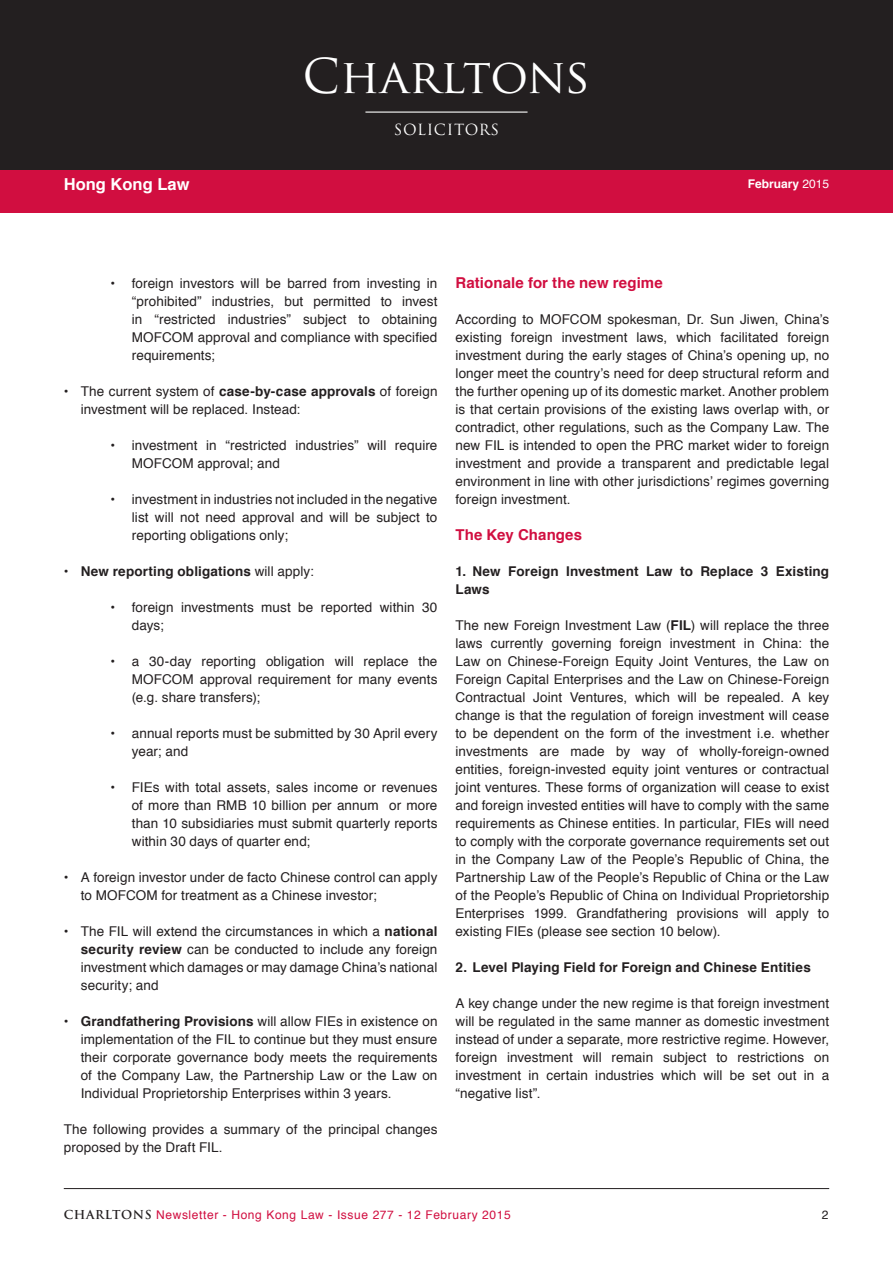
<style>
.page{position:relative;width:893px;height:1263px;background:#fff}
.page>*{position:absolute;margin:0;border:0;box-sizing:border-box;transform-origin:0 0}
.t1{font:46.8px "Trajan Pro";color:#fff}
.t2{font:700 16.5px "Helvetica";color:#fff}
.body__Subtitle_1{font:700 15px "Helvetica";letter-spacing:.01em;color:#d10e40}
.t3{font:15px "Trajan Pro";letter-spacing:.04em;color:#fff}
.body_text{font:13.5px/18px "Helvetica";letter-spacing:.01em;color:#231f20;text-align:justify}
.body_text_i_heading{font:700 13.5px/18px "Helvetica";letter-spacing:.01em;color:#231f20}
.t4{font:12px "Helvetica";letter-spacing:.05em;color:#d10e40}
.t5{font:700 12px "Helvetica";color:#fff}
.t6{font:12px "Helvetica";color:#231f20}
.s1{font-weight:400}
.s2{font-weight:700}
.s3{font-family:"Trajan Pro";font-weight:700;color:#231f20}
</style>
<div class="page">
<div style="left:0;top:194px;width:893px;height:19px;background:#d10e40"></div>
<hr style="left:64px;top:1188px;width:765px;height:1px;background:#231f20">
<div style="left:0;top:0;width:893px;height:170px;background:#231f20"></div>
<div style="left:0;top:170px;width:893px;height:32px;background:#d10e40"></div>
<hr style="left:365px;top:112px;width:162px;height:1px;background:#fff">
<p class="t2" style="left:64px;top:171px;width:127px">Hong Kong Law</p>
<h1 class="t1" style="left:303px;top:47px;width:289px">Charltons</h1>
<p class="t3" style="left:394px;top:120px;width:107px">SOLICITORS</p>
<p class="t5" style="left:748px;top:174px;width:83px">February <span class="s1">2015</span></p>
<p class="body_text" style="left:132px;top:275px;width:307px;text-indent:-21px"><span class="s2">•</span> foreign investors will be barred from investing in “prohibited” industries, but permitted to invest in “restricted industries” subject to obtaining MOFCOM approval and compliance with specified requirements;</p>
<p class="body_text" style="left:81px;top:383px;width:358px;text-indent:-17px"><span class="s2">•</span> The current system of <span class="s2">case-by-case approvals</span> of foreign investment will be replaced. Instead:</p>
<p class="body_text" style="left:132px;top:437px;width:307px;text-indent:-21px"><span class="s2">•</span> investment in “restricted industries” will require<br>MOFCOM approval; and</p>
<p class="body_text" style="left:132px;top:491px;width:307px;text-indent:-21px"><span class="s2">•</span> investment in industries not included in the negative list will not need approval and will be subject to reporting obligations only;</p>
<p class="body_text_i_heading" style="left:64px;top:562px;width:252px">• New reporting obligations <span class="s1">will apply:</span></p>
<p class="body_text" style="left:132px;top:599px;width:307px;text-indent:-21px"><span class="s2">•</span> foreign investments must be reported within 30 days;</p>
<p class="body_text" style="left:132px;top:653px;width:307px;text-indent:-21px"><span class="s2">•</span> a 30-day reporting obligation will replace the MOFCOM approval requirement for many events (e.g. share transfers);</p>
<p class="body_text" style="left:132px;top:725px;width:307px;text-indent:-21px"><span class="s2">•</span> annual reports must be submitted by 30 April every year; and</p>
<p class="body_text" style="left:132px;top:779px;width:307px;text-indent:-21px"><span class="s2">•</span> FIEs with total assets, sales income or revenues of more than RMB 10 billion per annum or more than 10 subsidiaries must submit quarterly reports within 30 days of quarter end;</p>
<p class="body_text" style="left:81px;top:869px;width:358px;text-indent:-17px"><span class="s2">•</span> A foreign investor under de facto Chinese control can apply to MOFCOM for treatment as a Chinese investor;</p>
<p class="body_text" style="left:81px;top:923px;width:358px;text-indent:-17px"><span class="s2">•</span> The FIL will extend the circumstances in which a <span class="s2">national security review</span> can be conducted to include any foreign investment which damages or may damage China’s national security; and</p>
<p class="body_text" style="left:81px;top:1013px;width:358px;text-indent:-17px"><span class="s2">• Grandfathering Provisions</span> will allow FIEs in existence on implementation of the FIL to continue but they must ensure their corporate governance body meets the requirements of the Company Law, the Partnership Law or the Law on Individual Proprietorship Enterprises within 3 years.</p>
<p class="body_text" style="left:64px;top:1121px;width:375px">The following provides a summary of the principal changes proposed by the Draft FIL.</p>
<p class="body__Subtitle_1" style="left:455px;top:271px;width:209px">Rationale for the new regime</p>
<p class="body_text" style="left:455px;top:311px;width:375px">According to MOFCOM spokesman, Dr. Sun Jiwen, China’s existing foreign investment laws, which facilitated foreign investment during the early stages of China’s opening up, no longer meet the country’s need for deep structural reform and the further opening up of its domestic market. Another problem is that certain provisions of the existing laws overlap with, or contradict, other regulations, such as the Company Law. The new FIL is intended to open the PRC market wider to foreign investment and provide a transparent and predictable legal environment in line with other jurisdictions’ regimes governing foreign investment.</p>
<p class="body__Subtitle_1" style="left:455px;top:523px;width:128px">The Key Changes</p>
<p class="body_text_i_heading" style="left:455px;top:562px;width:375px">1. New Foreign Investment Law to Replace 3 Existing<br>Laws</p>
<p class="body_text" style="left:455px;top:617px;width:375px">The new Foreign Investment Law (<span class="s2">FIL</span>) will replace the three laws currently governing foreign investment in China: the Law on Chinese-Foreign Equity Joint Ventures, the Law on Foreign Capital Enterprises and the Law on Chinese-Foreign Contractual Joint Ventures, which will be repealed. A key change is that the regulation of foreign investment will cease to be dependent on the form of the investment i.e. whether investments are made by way of wholly-foreign-owned entities, foreign-invested equity joint ventures or contractual joint ventures. These forms of organization will cease to exist and foreign invested entities will have to comply with the same requirements as Chinese entities. In particular, FIEs will need to comply with the corporate governance requirements set out in the Company Law of the People’s Republic of China, the Partnership Law of the People’s Republic of China or the Law of the People’s Republic of China on Individual Proprietorship Enterprises 1999. Grandfathering provisions will apply to existing FIEs (please see section 10 below).</p>
<p class="body_text_i_heading" style="left:455px;top:958px;width:357px">2. Level Playing Field for Foreign and Chinese Entities</p>
<p class="body_text" style="left:455px;top:995px;width:375px">A key change under the new regime is that foreign investment will be regulated in the same manner as domestic investment instead of under a separate, more restrictive regime. However, foreign investment will remain subject to restrictions on investment in certain industries which will be set out in a “negative list”.</p>
<p class="t4" style="left:64px;top:1206px;width:448px"><span class="s3">CHARLTONS</span> Newsletter - Hong Kong Law - Issue 277 - 12 February 2015</p>
<p class="t6" style="left:822px;top:1206px;width:8px">2</p>
</div>
